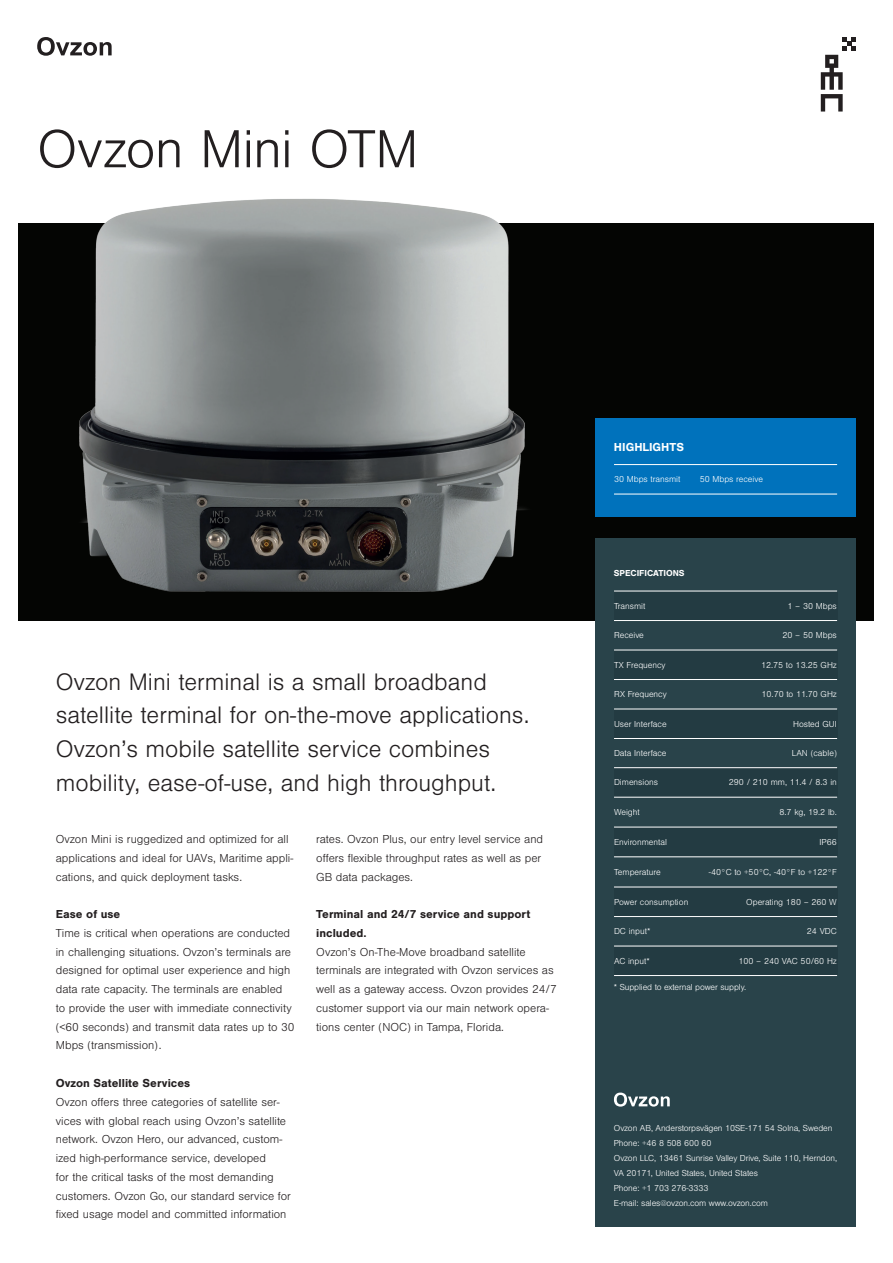
<style>
.page{position:relative;width:893px;height:1263px;background:#fff}
.page>*{position:absolute;margin:0;border:0;box-sizing:border-box;transform-origin:0 0}
.t1{font:300 55.5px "Nimbus San";letter-spacing:-.01em;color:#231f20}
.t2{font:300 24.75px/33.8px "Nimbus San";color:#231f20}
.t3{font:300 12px/18.8px "Nimbus San";color:#231f20}
.t4{font:700 12px/18.8px "Nimbus San";color:#231f20}
.t5{font:700 12px "Nimbus San";color:#fff}
.t6{font:300 9px "Nimbus San";letter-spacing:-.01em;color:#fff}
.t7{font:700 9px "Nimbus San";letter-spacing:-.005em;color:#fff}
</style>
<div class="page">
<div style="left:19px;top:223px;width:855px;height:398px;background:#040503"></div>
<div style="left:595px;top:539px;width:261px;height:688px;background:#29434a"></div>
<div style="left:614px;top:591px;width:223px;height:30px;background:#233b42"></div>
<div style="left:614px;top:767px;width:223px;height:30px;background:#233b42"></div>
<div style="left:614px;top:827px;width:223px;height:30px;background:#233b42"></div>
<div style="left:614px;top:650px;width:223px;height:30px;background:#233b42"></div>
<div style="left:614px;top:887px;width:223px;height:30px;background:#233b42"></div>
<div style="left:614px;top:709px;width:223px;height:30px;background:#233b42"></div>
<div style="left:614px;top:946px;width:223px;height:30px;background:#233b42"></div>
<hr style="left:614px;top:591px;width:223px;height:1px;background:#fff">
<hr style="left:614px;top:650px;width:223px;height:1px;background:#fff">
<hr style="left:614px;top:797px;width:223px;height:1px;background:#fff">
<hr style="left:614px;top:827px;width:223px;height:1px;background:#fff">
<hr style="left:614px;top:709px;width:223px;height:1px;background:#fff">
<hr style="left:614px;top:916px;width:223px;height:1px;background:#fff">
<hr style="left:614px;top:620px;width:223px;height:1px;background:#fff">
<hr style="left:614px;top:767px;width:223px;height:1px;background:#fff">
<hr style="left:614px;top:679px;width:223px;height:1px;background:#fff">
<hr style="left:614px;top:856px;width:223px;height:1px;background:#fff">
<hr style="left:614px;top:887px;width:223px;height:1px;background:#fff">
<hr style="left:614px;top:738px;width:223px;height:1px;background:#fff">
<hr style="left:614px;top:946px;width:223px;height:1px;background:#fff">
<hr style="left:614px;top:975px;width:223px;height:1px;background:#fff">
<svg style="left:37px;top:37px;width:75px;height:19px"></svg>
<svg style="left:821px;top:37px;width:35px;height:75px"></svg>
<img style="left:79px;top:198px;width:448px;height:394px">
<svg style="left:614px;top:1092px;width:56px;height:14px"></svg>
<div style="left:595px;top:419px;width:261px;height:98px;background:#0072bc"></div>
<hr style="left:614px;top:464px;width:223px;height:1px;background:#fff">
<hr style="left:614px;top:494px;width:223px;height:1px;background:#fff">
<p class="t1" style="left:37px;top:120px;width:383px">Ovzon Mini OTM</p>
<p class="t2" style="left:56px;top:665px;width:475px">Ovzon Mini terminal is a small broadband satellite terminal for on-the-move applications.<br>Ovzon’s mobile satellite service combines mobility, ease-of-use, and high throughput.</p>
<p class="t3" style="left:56px;top:830px;width:239px">Ovzon Mini is ruggedized and optimized for all applications and ideal for UAVs, Maritime appli&shy;cations, and quick deployment tasks.</p>
<p class="t4" style="left:56px;top:905px;width:66px">Ease of use</p>
<p class="t3" style="left:56px;top:924px;width:240px">Time is critical when operations are conducted in challenging situations. Ovzon’s terminals are designed for optimal user experience and high data rate capacity. The terminals are enabled to provide the user with immediate connectivity (&lt;60 seconds) and transmit data rates up to 30<br>Mbps (transmission).</p>
<p class="t4" style="left:56px;top:1074px;width:136px">Ovzon Satellite Services</p>
<p class="t3" style="left:56px;top:1093px;width:237px">Ovzon offers three categories of satellite ser&shy;vices with global reach using Ovzon’s satellite network. Ovzon Hero, our advanced, custom&shy;ized high-performance service, developed<br>for the critical tasks of the most demanding customers. Ovzon Go, our standard service for fixed usage model and committed information</p>
<p class="t3" style="left:316px;top:830px;width:228px">rates. Ovzon Plus, our entry level service and offers flexible throughput rates as well as per<br>GB data packages.</p>
<p class="t4" style="left:316px;top:905px;width:216px">Terminal and 24/7 service and support included.</p>
<p class="t3" style="left:316px;top:943px;width:242px">Ovzon’s On-The-Move broadband satellite terminals are integrated with Ovzon services as well as a gateway access. Ovzon provides 24/7 customer support via our main network opera&shy;tions center (NOC) in Tampa, Florida.</p>
<p class="t5" style="left:614px;top:440px;width:71px">HIGHLIGHTS</p>
<p class="t6" style="left:614px;top:474px;width:68px">30 Mbps transmit</p>
<p class="t6" style="left:700px;top:475px;width:65px">50 Mbps receive</p>
<p class="t7" style="left:614px;top:567px;width:72px">SPECIFICATIONS</p>
<p class="t6" style="left:614px;top:601px;width:33px">Transmit</p>
<p class="t6" style="left:614px;top:630px;width:31px">Receive</p>
<p class="t6" style="left:787px;top:601px;width:51px">1 – 30 Mbps</p>
<p class="t6" style="left:782px;top:630px;width:56px">20 – 50 Mbps</p>
<p class="t6" style="left:614px;top:660px;width:53px">TX Frequency</p>
<p class="t6" style="left:614px;top:689px;width:54px">RX Frequency</p>
<p class="t6" style="left:614px;top:719px;width:54px">User Interface</p>
<p class="t6" style="left:614px;top:748px;width:54px">Data Interface</p>
<p class="t6" style="left:614px;top:778px;width:46px">Dimensions</p>
<p class="t6" style="left:614px;top:808px;width:27px">Weight</p>
<p class="t6" style="left:614px;top:837px;width:54px">Environmental</p>
<p class="t6" style="left:614px;top:867px;width:48px">Temperature</p>
<p class="t6" style="left:614px;top:897px;width:76px">Power consumption</p>
<p class="t6" style="left:614px;top:927px;width:38px">DC input*</p>
<p class="t6" style="left:614px;top:956px;width:37px">AC input*</p>
<p class="t6" style="left:761px;top:660px;width:77px">12.75 to 13.25 GHz</p>
<p class="t6" style="left:761px;top:689px;width:77px">10.70 to 11.70 GHz</p>
<p class="t6" style="left:793px;top:719px;width:45px">Hosted GUI</p>
<p class="t6" style="left:792px;top:748px;width:47px">LAN (cable)</p>
<p class="t6" style="left:729px;top:778px;width:109px">290 / 210 mm, 11.4 / 8.3 in</p>
<p class="t6" style="left:779px;top:808px;width:59px">8.7 kg, 19.2 lb.</p>
<p class="t6" style="left:819px;top:837px;width:19px">IP66</p>
<p class="t6" style="left:709px;top:867px;width:129px">-40°C to +50°C, -40°F to +122°F</p>
<p class="t6" style="left:746px;top:897px;width:92px">Operating 180 – 260 W</p>
<p class="t6" style="left:807px;top:927px;width:31px">24 VDC</p>
<p class="t6" style="left:738px;top:956px;width:100px">100 – 240 VAC 50/60 Hz</p>
<p class="t6" style="left:614px;top:983px;width:134px">* Supplied to external power supply.</p>
<p class="t6" style="left:614px;top:1123px;width:220px">Ovzon AB, Anderstorpsvägen 10SE-171 54 Solna, Sweden</p>
<p class="t6" style="left:614px;top:1138px;width:99px">Phone: +46 8 508 600 60</p>
<p class="t6" style="left:614px;top:1153px;width:225px">Ovzon LLC, 13461 Sunrise Valley Drive, Suite 110, Herndon,</p>
<p class="t6" style="left:614px;top:1168px;width:146px">VA 20171, United States, United States</p>
<p class="t6" style="left:614px;top:1183px;width:96px">Phone: +1 703 276-3333</p>
<p class="t6" style="left:614px;top:1198px;width:156px">E-mail: sales@ovzon.com www.ovzon.com</p>
</div>
